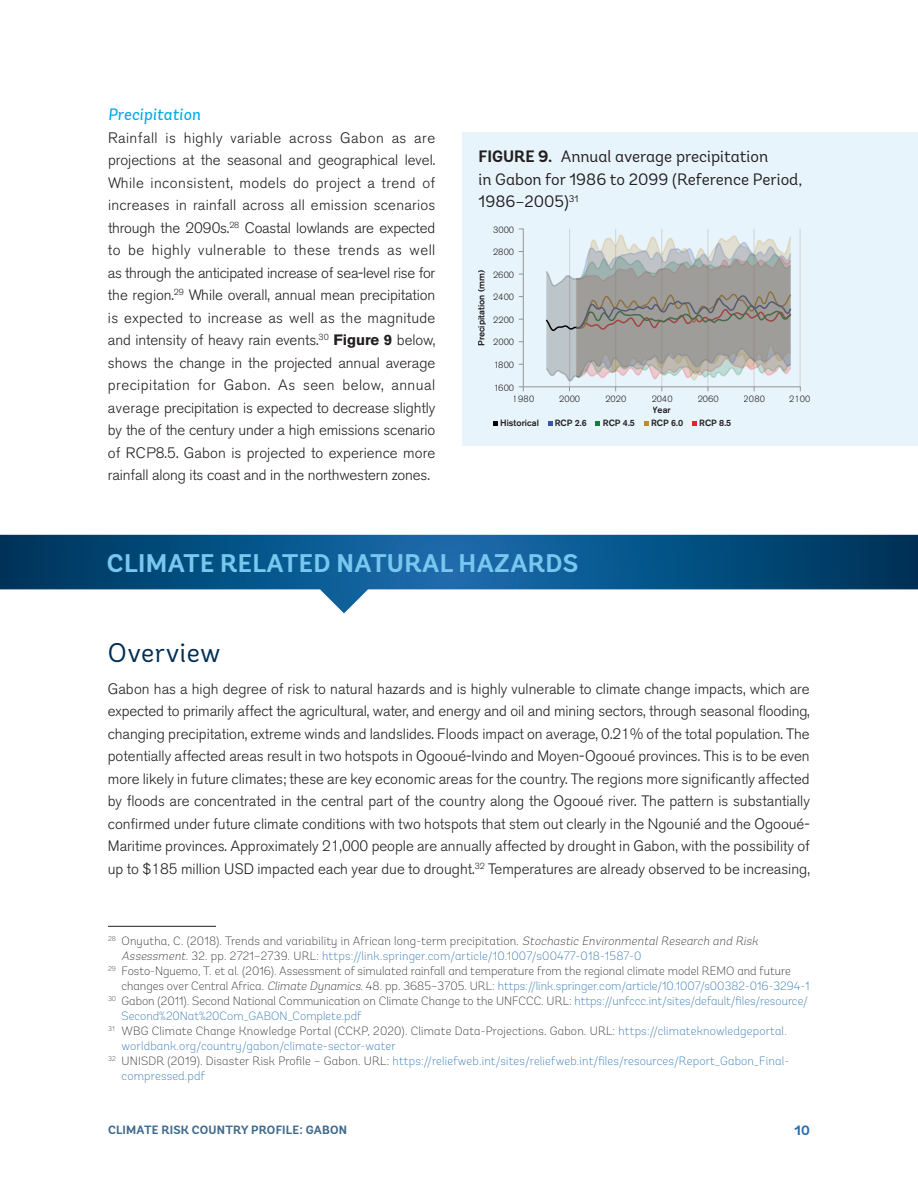
<style>
.page{position:relative;width:918px;height:1188px;background:#fff}
.page>*{position:absolute;margin:0;border:0;box-sizing:border-box;transform-origin:0 0}
.t1{font:27px "Andes";letter-spacing:.02em;color:#002e54}
.t2{font:700 25.5px "Andes";letter-spacing:.015em;color:#78c7ef}
.t3{font:16.5px/22.5px "Andes";color:#231f20}
.t4{font:italic 16.5px "Andes";letter-spacing:.02em;color:#00abe5}
.t5{font:300 15px/22.5px "Akzidenz Grotesk BE";color:#231f20;text-align:justify}
.t6{font:700 13.5px "Andes";color:#236bad}
.t7{font:200 12px "Andes";color:#231f20}
.t8{font:200 12px "Andes";letter-spacing:.015em;color:#236bad}
.t9{font:700 12px "Andes";letter-spacing:.015em;color:#3f6a8d}
.t10{font:300 9px "Akzidenz Grotesk BE";color:#231f20}
.t11{font:500 9px "Akzidenz Grotesk BE";color:#231f20}
.s1{font-weight:700}
.s2{font-style:italic}
.s3{font-style:italic;color:#231f20}
.s4{color:#231f20}
.s5{color:#236bad}
</style>
<div class="page">
<div style="left:462px;top:132px;width:456px;height:314px;background:#e8f4fb"></div>
<hr style="left:569px;top:229px;width:1px;height:158px;background:#d1d2d4">
<hr style="left:615px;top:229px;width:1px;height:158px;background:#d1d2d4">
<hr style="left:661px;top:229px;width:1px;height:158px;background:#d1d2d4">
<hr style="left:708px;top:229px;width:1px;height:158px;background:#d1d2d4">
<hr style="left:754px;top:229px;width:1px;height:158px;background:#d1d2d4">
<hr style="left:800px;top:229px;width:1px;height:158px;background:#d1d2d4">
<svg style="left:493px;top:422px;width:5px;height:4px"></svg>
<svg style="left:548px;top:422px;width:4px;height:4px"></svg>
<svg style="left:596px;top:422px;width:4px;height:4px"></svg>
<svg style="left:644px;top:422px;width:5px;height:4px"></svg>
<svg style="left:692px;top:422px;width:5px;height:4px"></svg>
<svg style="left:544px;top:234px;width:249px;height:157px"></svg>
<hr style="left:523px;top:386px;width:278px;height:1px;background:#939598">
<hr style="left:523px;top:229px;width:1px;height:158px;background:#939598">
<svg style="left:519px;top:386px;width:5px;height:5px"></svg>
<svg style="left:0;top:535px;width:918px;height:78px"></svg>
<hr style="left:108px;top:926px;width:108px;height:1px;background:#231f20">
<p class="t4" style="left:108px;top:105px;width:94px">Precipitation</p>
<p class="t5" style="left:108px;top:127px;width:329px">Rainfall is highly variable across Gabon as are projections at the seasonal and geographical level.<br>While inconsistent, models do project a trend of increases in rainfall across all emission scenarios through the 2090s.<sup>28</sup> Coastal lowlands are expected to be highly vulnerable to these trends as well as through the anticipated increase of sea-level rise for the region.<sup>29</sup> While overall, annual mean precipitation is expected to increase as well as the magnitude and intensity of heavy rain events.<sup>30</sup> <span class="s1">Figure 9</span> below, shows the change in the projected annual average precipitation for Gabon. As seen below, annual average precipitation is expected to decrease slightly by the of the century under a high emissions scenario of RCP8.5. Gabon is projected to experience more rainfall along its coast and in the northwestern zones.</p>
<p class="t3" style="left:479px;top:145px;width:325px"><span class="s1">FIGURE 9.</span> Annual average precipitation<br>in Gabon for 1986 to 2099 (Reference Period,<br>1986–2005)<sup>31</sup></p>
<p class="t10" style="left:493px;top:225px;width:23px">3000</p>
<p class="t10" style="left:493px;top:247px;width:23px">2800</p>
<p class="t10" style="left:493px;top:270px;width:23px">2600</p>
<p class="t10" style="left:493px;top:292px;width:23px">2400</p>
<p class="t10" style="left:493px;top:315px;width:22px">2200</p>
<p class="t10" style="left:493px;top:337px;width:22px">2000</p>
<p class="t10" style="left:493px;top:360px;width:23px">1800</p>
<p class="t10" style="left:493px;top:382px;width:23px">1600</p>
<p class="t11" style="left:476px;top:346px;width:78px;rotate:-90deg">Precipitation (mm)</p>
<p class="t10" style="left:513px;top:394px;width:23px">1980</p>
<p class="t10" style="left:559px;top:394px;width:22px">2000</p>
<p class="t10" style="left:605px;top:394px;width:22px">2020</p>
<p class="t10" style="left:651px;top:394px;width:23px">2040</p>
<p class="t10" style="left:698px;top:394px;width:23px">2060</p>
<p class="t10" style="left:744px;top:394px;width:23px">2080</p>
<p class="t10" style="left:789px;top:394px;width:22px">2100</p>
<p class="t11" style="left:653px;top:405px;width:19px">Year</p>
<p class="t11" style="left:500px;top:418px;width:40px">Historical</p>
<p class="t11" style="left:555px;top:418px;width:34px">RCP 2.6</p>
<p class="t11" style="left:603px;top:418px;width:34px">RCP 4.5</p>
<p class="t11" style="left:651px;top:418px;width:34px">RCP 6.0</p>
<p class="t11" style="left:699px;top:418px;width:34px">RCP 8.5</p>
<h2 class="t2" style="left:107px;top:547px;width:473px">CLIMATE RELATED NATURAL HAZARDS</h2>
<h1 class="t1" style="left:108px;top:637px;width:114px">Overview</h1>
<p class="t5" style="left:108px;top:678px;width:704px">Gabon has a high degree of risk to natural hazards and is highly vulnerable to climate change impacts, which are expected to primarily affect the agricultural, water, and energy and oil and mining sectors, through seasonal flooding, changing precipitation, extreme winds and landslides. Floods impact on average, 0.21% of the total population. The potentially affected areas result in two hotspots in Ogooué-Ivindo and Moyen-Ogooué provinces. This is to be even more likely in future climates; these are key economic areas for the country. The regions more significantly affected by floods are concentrated in the central part of the country along the Ogooué river. The pattern is substantially confirmed under future climate conditions with two hotspots that stem out clearly in the Ngounié and the Ogooué-Maritime provinces. Approximately 21,000 people are annually affected by drought in Gabon, with the possibility of up to $185 million USD impacted each year due to drought.<sup>32</sup> Temperatures are already observed to be increasing,</p>
<p class="t7" style="left:108px;top:933px;width:654px"><sup>28</sup> Onyutha, C. (2018). Trends and variability in African long-term precipitation. <span class="s2">Stochastic Environmental Research and Risk</span></p>
<p class="t8" style="left:122px;top:948px;width:522px"><span class="s3">Assessment.</span> <span class="s4">32. pp. 2721–2739. URL:</span> https://link.springer.com/article/10.1007/s00477-018-1587-0</p>
<p class="t7" style="left:108px;top:963px;width:684px"><sup>29</sup> Fosto-Nguemo, T. et al. (2016). Assessment of simulated rainfall and temperature from the regional climate model REMO and future</p>
<p class="t8" style="left:122px;top:978px;width:689px"><span class="s4">changes over Central Africa.</span> <span class="s3">Climate Dynamics</span><span class="s4">. 48. pp. 3685–3705. URL:</span> https://link.springer.com/article/10.1007/s00382-016-3294-1</p>
<p class="t7" style="left:108px;top:993px;width:701px"><sup>30</sup> Gabon (2011). Second National Communication on Climate Change to the UNFCCC. URL: <span class="s5">https://unfccc.int/sites/default/files/resource/</span></p>
<p class="t8" style="left:122px;top:1008px;width:241px">Second%20Nat%20Com_GABON_Complete.pdf</p>
<p class="t7" style="left:108px;top:1023px;width:680px"><sup>31</sup> WBG Climate Change Knowledge Portal (CCKP, 2020). Climate Data-Projections. Gabon. URL: <span class="s5">https://climateknowledgeportal.</span></p>
<p class="t8" style="left:122px;top:1038px;width:276px">worldbank.org/country/gabon/climate-sector-water</p>
<p class="t8" style="left:108px;top:1053px;width:683px"><sup>32</sup> <span class="s4">UNISDR (2019). Disaster Risk Profile – Gabon. URL:</span> https://reliefweb.int/sites/reliefweb.int/files/resources/Report_Gabon_Final-</p>
<p class="t8" style="left:122px;top:1068px;width:85px">compressed.pdf</p>
<p class="t9" style="left:108px;top:1122px;width:241px">CLIMATE RISK COUNTRY PROFILE: GABON</p>
<p class="t6" style="left:795px;top:1122px;width:17px">10</p>
</div>
